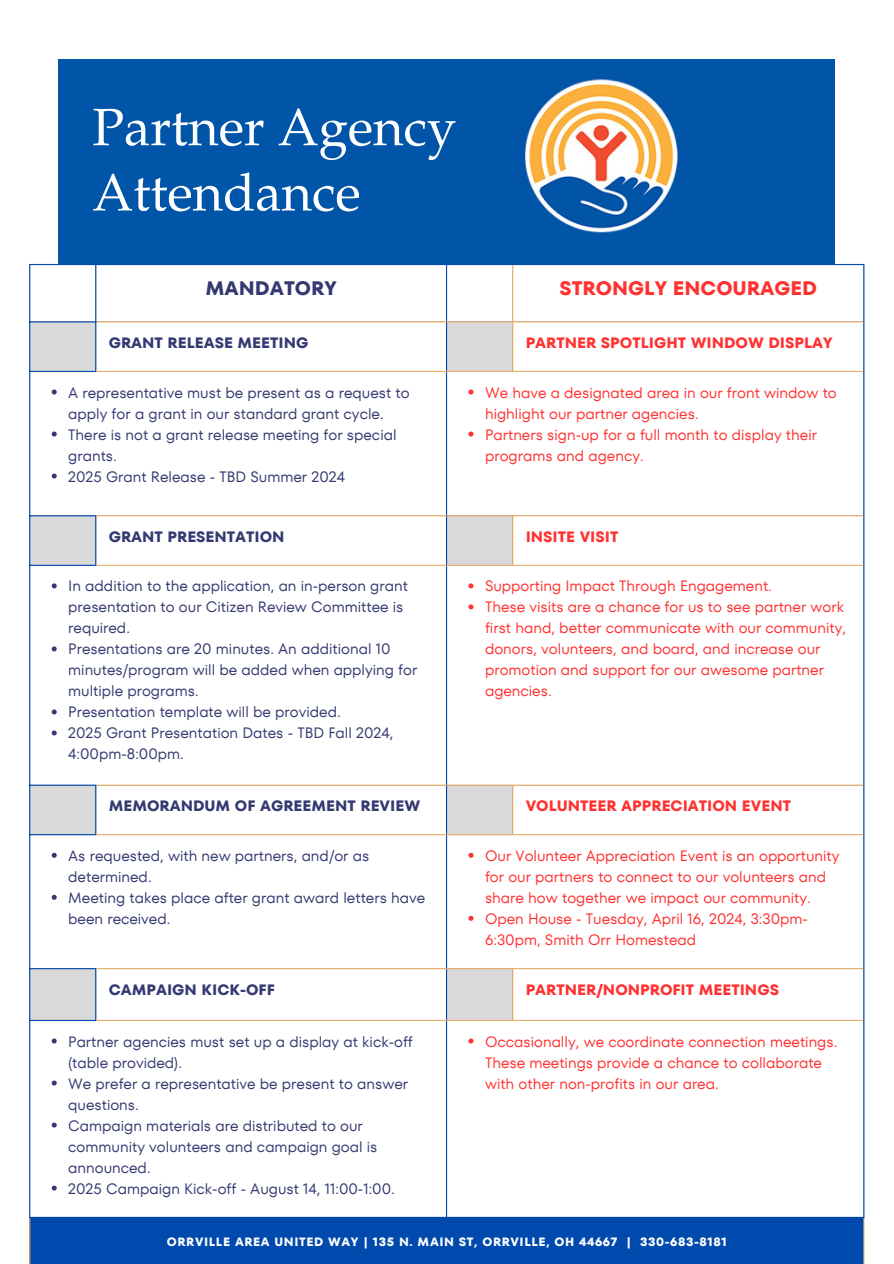
<style>
.page{position:relative;width:894px;height:1264px;background:#fff}
.page>*{position:absolute;margin:0;border:0;box-sizing:border-box;transform-origin:0 0}
.t1{font:52.5px/65.2px "Te X Gyre Pagella";color:#fff}
.t2{font:700 19.5px "TT Fors";color:#ff3131}
.t3{font:700 19.5px "TT Fors";color:#343a71}
.t4{font:15px/21px "TT Fors";color:#343a71}
.t5{font:15px/21px "TT Fors";color:#ff3131}
.t6{font:700 15px "TT Fors";color:#ff3131}
.t7{font:700 15px "TT Fors";color:#343a71}
.t8{font:700 12px "TT Fors";letter-spacing:.05em;color:#fff}
</style>
<div class="page">
<img style="left:59px;top:60px;width:775px;height:203px">
<svg style="left:30px;top:322px;width:483px;height:697px"></svg>
<div style="left:29px;top:1217px;width:834px;height:46px;background:#004aad"></div>
<svg style="left:52px;top:389px;width:5px;height:5px"></svg>
<svg style="left:52px;top:431px;width:5px;height:5px"></svg>
<svg style="left:52px;top:473px;width:5px;height:5px"></svg>
<svg style="left:468px;top:389px;width:5px;height:5px"></svg>
<svg style="left:468px;top:431px;width:5px;height:5px"></svg>
<svg style="left:52px;top:583px;width:5px;height:5px"></svg>
<svg style="left:52px;top:646px;width:5px;height:5px"></svg>
<svg style="left:52px;top:709px;width:5px;height:5px"></svg>
<svg style="left:52px;top:730px;width:5px;height:5px"></svg>
<svg style="left:468px;top:583px;width:5px;height:5px"></svg>
<svg style="left:468px;top:604px;width:5px;height:5px"></svg>
<svg style="left:52px;top:852px;width:5px;height:5px"></svg>
<svg style="left:52px;top:894px;width:5px;height:5px"></svg>
<svg style="left:468px;top:852px;width:5px;height:5px"></svg>
<svg style="left:468px;top:915px;width:5px;height:5px"></svg>
<svg style="left:52px;top:1038px;width:5px;height:5px"></svg>
<svg style="left:52px;top:1080px;width:5px;height:5px"></svg>
<svg style="left:52px;top:1122px;width:5px;height:5px"></svg>
<svg style="left:52px;top:1185px;width:5px;height:5px"></svg>
<svg style="left:468px;top:1038px;width:5px;height:5px"></svg>
<hr style="left:29px;top:265px;width:1px;height:951px;background:#004aad">
<hr style="left:95px;top:265px;width:1px;height:106px;background:#004aad">
<hr style="left:95px;top:516px;width:1px;height:48px;background:#004aad">
<hr style="left:95px;top:785px;width:1px;height:49px;background:#004aad">
<hr style="left:95px;top:969px;width:1px;height:50px;background:#004aad">
<hr style="left:446px;top:265px;width:1px;height:951px;background:#004aad">
<hr style="left:863px;top:265px;width:1px;height:951px;background:#004aad">
<hr style="left:29px;top:264px;width:835px;height:1px;background:#004aad">
<hr style="left:29px;top:321px;width:67px;height:1px;background:#004aad">
<hr style="left:29px;top:371px;width:67px;height:1px;background:#004aad">
<hr style="left:29px;top:515px;width:67px;height:1px;background:#004aad">
<hr style="left:29px;top:564px;width:67px;height:2px;background:#004aad">
<hr style="left:29px;top:784px;width:67px;height:1px;background:#004aad">
<hr style="left:29px;top:834px;width:67px;height:1px;background:#004aad">
<hr style="left:29px;top:968px;width:67px;height:1px;background:#004aad">
<hr style="left:29px;top:1019px;width:67px;height:2px;background:#004aad">
<hr style="left:29px;top:1216px;width:835px;height:1px;background:#004aad">
<hr style="left:29px;top:1217px;width:1px;height:46px;background:#e7b069">
<hr style="left:512px;top:265px;width:1px;height:106px;background:#e7b069">
<hr style="left:512px;top:516px;width:1px;height:48px;background:#e7b069">
<hr style="left:512px;top:785px;width:1px;height:49px;background:#e7b069">
<hr style="left:512px;top:969px;width:1px;height:50px;background:#e7b069">
<hr style="left:863px;top:1217px;width:1px;height:46px;background:#e7b069">
<hr style="left:96px;top:321px;width:767px;height:1px;background:#e7b069">
<hr style="left:96px;top:371px;width:767px;height:1px;background:#e7b069">
<hr style="left:96px;top:515px;width:767px;height:1px;background:#e7b069">
<hr style="left:96px;top:564px;width:767px;height:2px;background:#e7b069">
<hr style="left:96px;top:784px;width:767px;height:1px;background:#e7b069">
<hr style="left:96px;top:834px;width:767px;height:1px;background:#e7b069">
<hr style="left:96px;top:968px;width:767px;height:1px;background:#e7b069">
<hr style="left:96px;top:1019px;width:767px;height:2px;background:#e7b069">
<hr style="left:29px;top:1263px;width:835px;height:1px;background:#e7b069">
<p class="t1" style="left:92px;top:91px;width:365px">Partner Agency<br>Attendance</p>
<p class="t3" style="left:205px;top:274px;width:133px">MANDATORY</p>
<p class="t2" style="left:559px;top:274px;width:259px">STRONGLY ENCOURAGED</p>
<p class="t7" style="left:109px;top:332px;width:201px">GRANT RELEASE MEETING</p>
<p class="t6" style="left:525px;top:332px;width:308px">PARTNER SPOTLIGHT WINDOW DISPLAY</p>
<p class="t4" style="left:68px;top:382px;width:343px">A representative must be present as a request to apply for a grant in our standard grant cycle.</p>
<p class="t4" style="left:68px;top:424px;width:330px">There is not a grant release meeting for special grants.</p>
<p class="t4" style="left:68px;top:466px;width:278px">2025 Grant Release - TBD Summer 2024</p>
<p class="t5" style="left:485px;top:382px;width:353px">We have a designated area in our front window to highlight our partner agencies.</p>
<p class="t5" style="left:485px;top:424px;width:333px">Partners sign-up for a full month to display their programs and agency.</p>
<p class="t7" style="left:109px;top:526px;width:177px">GRANT PRESENTATION</p>
<p class="t6" style="left:525px;top:526px;width:94px">INSITE VISIT</p>
<p class="t4" style="left:68px;top:575px;width:341px">In addition to the application, an in-person grant presentation to our Citizen Review Committee is required.</p>
<p class="t4" style="left:68px;top:638px;width:350px">Presentations are 20 minutes. An additional 10 minutes/program will be added when applying for multiple programs.</p>
<p class="t4" style="left:68px;top:701px;width:274px">Presentation template will be provided.</p>
<p class="t4" style="left:68px;top:722px;width:327px">2025 Grant Presentation Dates - TBD Fall 2024,<br>4:00pm-8:00pm.</p>
<p class="t5" style="left:485px;top:575px;width:288px">Supporting Impact Through Engagement.</p>
<p class="t5" style="left:485px;top:596px;width:362px">These visits are a chance for us to see partner work first hand, better communicate with our community, donors, volunteers, and board, and increase our promotion and support for our awesome partner agencies.</p>
<p class="t7" style="left:109px;top:795px;width:313px">MEMORANDUM OF AGREEMENT REVIEW</p>
<p class="t6" style="left:525px;top:795px;width:267px">VOLUNTEER APPRECIATION EVENT</p>
<p class="t4" style="left:68px;top:845px;width:302px">As requested, with new partners, and/or as determined.</p>
<p class="t4" style="left:68px;top:887px;width:358px">Meeting takes place after grant award letters have been received.</p>
<p class="t5" style="left:485px;top:845px;width:356px">Our Volunteer Appreciation Event is an opportunity for our partners to connect to our volunteers and share how together we impact our community.</p>
<p class="t5" style="left:485px;top:908px;width:324px">Open House - Tuesday, April 16, 2024, 3:30pm-<br>6:30pm, Smith Orr Homestead</p>
<p class="t7" style="left:109px;top:978px;width:167px">CAMPAIGN KICK-OFF</p>
<p class="t6" style="left:525px;top:978px;width:255px">PARTNER/NONPROFIT MEETINGS</p>
<p class="t4" style="left:68px;top:1030px;width:346px">Partner agencies must set up a display at kick-off (table provided).</p>
<p class="t4" style="left:68px;top:1072px;width:341px">We prefer a representative be present to answer questions.</p>
<p class="t4" style="left:68px;top:1114px;width:311px">Campaign materials are distributed to our community volunteers and campaign goal is announced.</p>
<p class="t4" style="left:68px;top:1177px;width:328px">2025 Campaign Kick-off - August 14, 11:00-1:00.</p>
<p class="t5" style="left:485px;top:1030px;width:354px">Occasionally, we coordinate connection meetings.<br>These meetings provide a chance to collaborate with other non-profits in our area.</p>
<p class="t8" style="left:167px;top:1233px;width:561px">ORRVILLE AREA UNITED WAY | 135 N. MAIN ST, ORRVILLE, OH 44667 | 330-683-8181</p>
</div>
